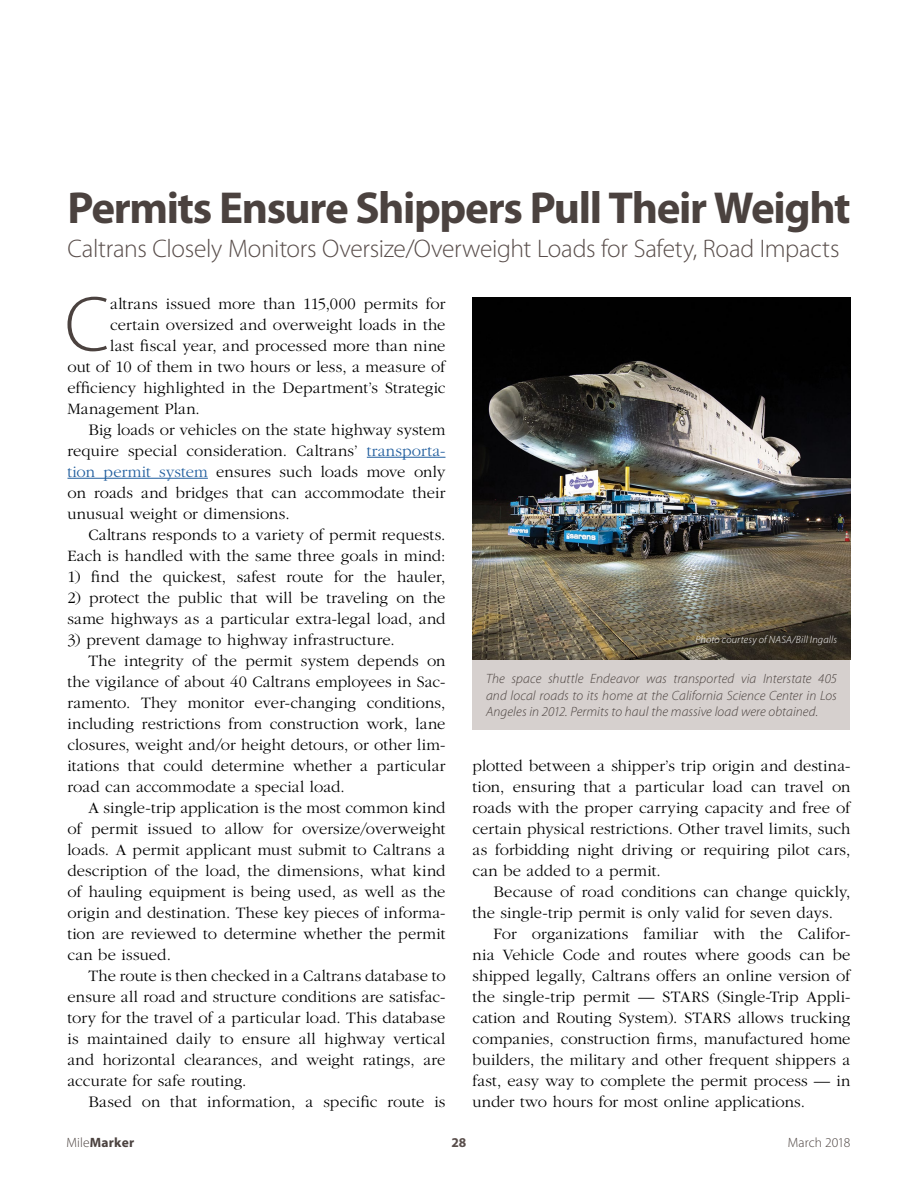
<style>
.page{position:relative;width:918px;height:1188px;background:#fff}
.page>*{position:absolute;margin:0;border:0;box-sizing:border-box;transform-origin:0 0}
.body__first_paragrap{font:300 78.75px "Myriad Pro";color:#4b423f}
.Story_Headers{font:700 45px "Myriad Pro";letter-spacing:-.03em;color:#4b423f}
.Deck{font:300 25.5px "Myriad Pro";letter-spacing:-.01em;color:#594e4b}
.body{font:300 16.5px/21px "ITC Garamond Std";letter-spacing:.005em;color:#000;text-align:justify}
.body__first_paragrap-2{font:300 16.5px "ITC Garamond Std";letter-spacing:.01em;color:#000}
.t1{font:italic 300 13.5px/16.5px "Myriad Pro";letter-spacing:.01em;color:#4b423f;text-align:justify}
.t2{font:700 13.5px "Myriad Pro";letter-spacing:.02em;color:#4b423f}
.t3{font:300 13.5px "Myriad Pro";color:#4b423f}
.t4{font:700 13.5px "Myriad Pro";color:#594e4b}
.t5{font:italic 300 10.5px "Myriad Pro";letter-spacing:.015em;color:#fff}
.s1{color:#215e9e}
.s2{font-weight:300}
</style>
<div class="page">
<hr style="left:367px;top:457px;width:79px;height:1px;background:#215e9e">
<hr style="left:68px;top:478px;width:140px;height:1px;background:#215e9e">
<div style="left:472px;top:660px;width:378px;height:70px;background:#d6d0ce"></div>
<img style="left:472px;top:297px;width:378px;height:363px">
<p class="Story_Headers" style="left:68px;top:182px;width:785px">Permits Ensure Shippers Pull Their Weight</p>
<p class="Deck" style="left:68px;top:234px;width:774px">Caltrans Closely Monitors Oversize/Overweight Loads for Safety, Road Impacts</p>
<p class="body__first_paragrap" style="left:65px;top:281px;width:46px">C</p>
<p class="body__first_paragrap-2" style="left:110px;top:295px;width:337px">altrans issued more than 115,000 permits for</p>
<p class="body__first_paragrap-2" style="left:110px;top:316px;width:337px">certain oversized and overweight loads in the</p>
<p class="body__first_paragrap-2" style="left:110px;top:337px;width:337px">last fiscal year, and processed more than nine</p>
<p class="body__first_paragrap-2" style="left:68px;top:358px;width:379px">out of 10 of them in two hours or less, a measure of</p>
<p class="body__first_paragrap-2" style="left:68px;top:379px;width:380px">efficiency highlighted in the Department’s Strategic</p>
<p class="body__first_paragrap-2" style="left:68px;top:400px;width:134px">Management Plan.</p>
<p class="body" style="left:68px;top:419px;width:379px;text-indent:21px">Big loads or vehicles on the state highway system require special consideration. Caltrans’</p>
<p class="body" style="left:68px;top:440px;width:380px;text-indent:299px"><span class="s1">transporta&shy;tion permit system</span> ensures such loads move only on roads and bridges that can accommodate their unusual weight or dimensions.</p>
<p class="body" style="left:68px;top:524px;width:380px;text-align:right">Caltrans responds to a variety of permit requests.<br>Each is handled with the same three goals in mind:</p>
<p class="body" style="left:68px;top:566px;width:380px">1) find the quickest, safest route for the hauler,</p>
<p class="body" style="left:68px;top:587px;width:380px">2) protect the public that will be traveling on the same highways as a particular extra-legal load, and</p>
<p class="body" style="left:68px;top:629px;width:329px">3) prevent damage to highway infrastructure.</p>
<p class="body" style="left:68px;top:650px;width:380px;text-indent:21px">The integrity of the permit system depends on the vigilance of about 40 Caltrans employees in Sac&shy;ramento. They monitor ever-changing conditions, including restrictions from construction work, lane closures, weight and/or height detours, or other lim&shy;itations that could determine whether a particular road can accommodate a special load.</p>
<p class="body" style="left:68px;top:797px;width:380px;text-indent:21px">A single-trip application is the most common kind of permit issued to allow for oversize/overweight loads. A permit applicant must submit to Caltrans a description of the load, the dimensions, what kind of hauling equipment is being used, as well as the origin and destination. These key pieces of informa&shy;tion are reviewed to determine whether the permit can be issued.</p>
<p class="body" style="left:68px;top:965px;width:380px;text-indent:21px">The route is then checked in a Caltrans database to ensure all road and structure conditions are satisfac&shy;tory for the travel of a particular load. This database is maintained daily to ensure all highway vertical and horizontal clearances, and weight ratings, are accurate for safe routing.</p>
<p class="body" style="left:89px;top:1091px;width:359px">Based on that information, a specific route is</p>
<p class="t5" style="left:695px;top:634px;width:143px">Photo courtesy of NASA/Bill Ingalls</p>
<p class="t1" style="left:486px;top:671px;width:353px">The space shuttle Endeavor was transported via Interstate 405 and local roads to its home at the California Science Center in Los Angeles in 2012. Permits to haul the massive load were obtained.</p>
<p class="body" style="left:473px;top:755px;width:380px">plotted between a shipper’s trip origin and destina&shy;tion, ensuring that a particular load can travel on roads with the proper carrying capacity and free of certain physical restrictions. Other travel limits, such as forbidding night driving or requiring pilot cars, can be added to a permit.</p>
<p class="body" style="left:473px;top:881px;width:380px;text-indent:21px">Because of road conditions can change quickly, the single-trip permit is only valid for seven days.</p>
<p class="body" style="left:473px;top:923px;width:380px;text-indent:21px">For organizations familiar with the Califor&shy;nia Vehicle Code and routes where goods can be shipped legally, Caltrans offers an online version of the single-trip permit — STARS (Single-Trip Appli&shy;cation and Routing System). STARS allows trucking companies, construction firms, manufactured home builders, the military and other frequent shippers a fast, easy way to complete the permit process — in under two hours for most online applications.</p>
<p class="t2" style="left:66px;top:1135px;width:69px"><span class="s2">Mile</span>Marker</p>
<p class="t4" style="left:452px;top:1135px;width:16px">28</p>
<p class="t3" style="left:788px;top:1135px;width:64px">March 2018</p>
</div>
